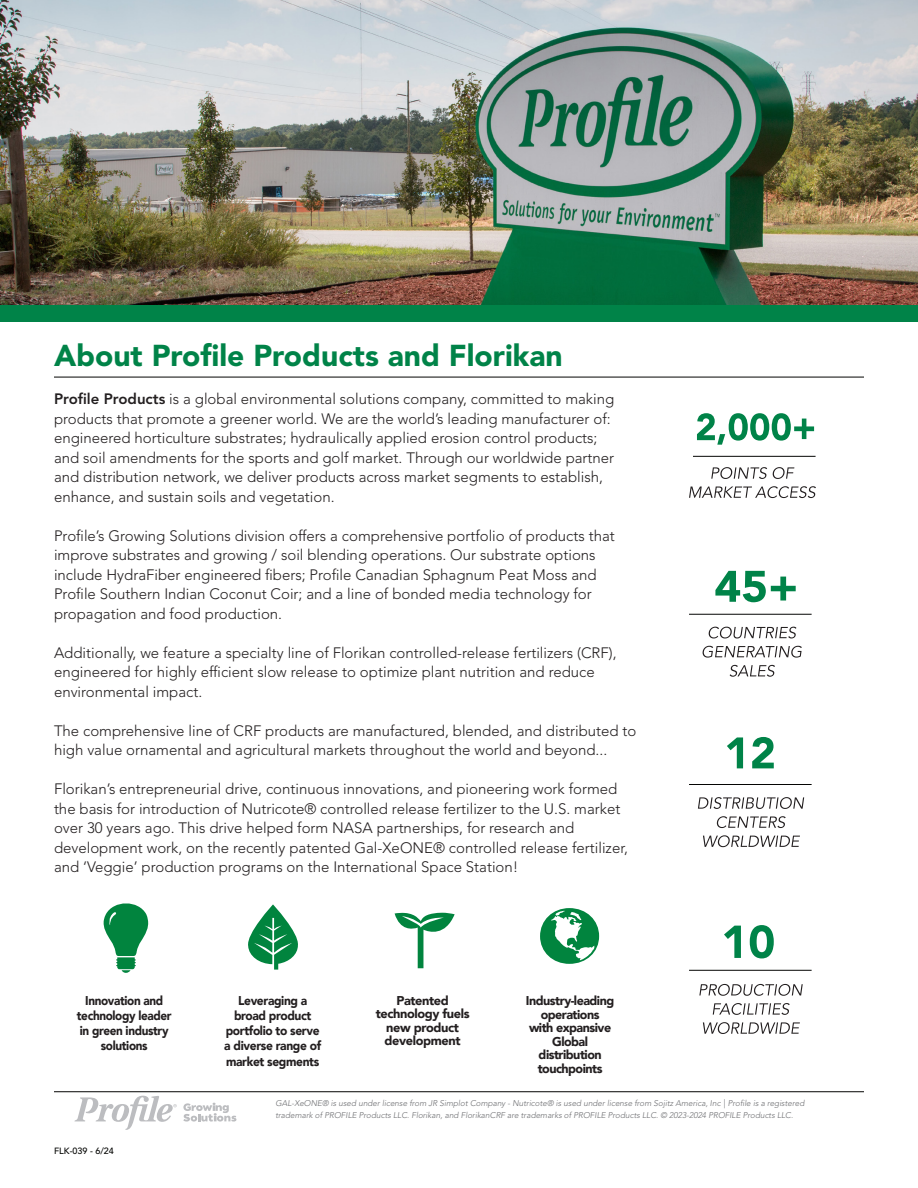
<style>
.page{position:relative;width:918px;height:1188px;background:#fff}
.page>*{position:absolute;margin:0;border:0;box-sizing:border-box;transform-origin:0 0}
.t1{font:900 30px "Avenir LT Std";color:#008348}
.t2{font:300 15px/19.5px "Avenir LT Std";color:#231f20}
.t3{font:900 12.75px/13.5px "Avenir LT";letter-spacing:-.03em;color:#231f20;text-align:center}
.t4{font:900 12.75px/15.3px "Avenir LT";letter-spacing:-.03em;color:#231f20;text-align:center;scale:.94 1}
.t5{font:900 12.75px/15.3px "Avenir LT";letter-spacing:-.03em;color:#231f20;text-align:center;scale:.92 1}
.t6{font:500 9px "Avenir";color:#040503}
.t7{font:italic 300 8.25px/12px "Avenir LT Std";color:#6c6d70}
.s1{font-weight:800}
</style>
<div class="page">
<svg style="left:74px;top:1096px;width:103px;height:34px"></svg>
<svg style="left:183px;top:1103px;width:53px;height:19px"></svg>
<hr style="left:54px;top:1091px;width:810px;height:1px;background:#040503">
<img style="left:0;top:0;width:918px;height:305px">
<div style="left:0;top:305px;width:918px;height:17px;background:#008348"></div>
<hr style="left:54px;top:377px;width:810px;height:1px;background:#040503">
<svg style="left:697px;top:413px;width:117px;height:32px"></svg>
<hr style="left:693px;top:456px;width:123px;height:1px;background:#040503">
<svg style="left:689px;top:486px;width:127px;height:12px"></svg>
<svg style="left:711px;top:467px;width:83px;height:12px"></svg>
<svg style="left:715px;top:571px;width:81px;height:31px"></svg>
<hr style="left:689px;top:614px;width:123px;height:1px;background:#040503">
<svg style="left:730px;top:665px;width:45px;height:12px"></svg>
<svg style="left:703px;top:646px;width:99px;height:12px"></svg>
<svg style="left:709px;top:627px;width:88px;height:11px"></svg>
<svg style="left:727px;top:737px;width:47px;height:31px"></svg>
<hr style="left:689px;top:784px;width:123px;height:1px;background:#040503">
<svg style="left:703px;top:835px;width:97px;height:12px"></svg>
<svg style="left:717px;top:816px;width:69px;height:12px"></svg>
<svg style="left:698px;top:797px;width:106px;height:12px"></svg>
<svg style="left:724px;top:925px;width:50px;height:33px"></svg>
<hr style="left:689px;top:970px;width:123px;height:1px;background:#040503">
<svg style="left:703px;top:1022px;width:97px;height:12px"></svg>
<svg style="left:713px;top:1003px;width:77px;height:12px"></svg>
<svg style="left:699px;top:984px;width:104px;height:12px"></svg>
<svg style="left:103px;top:903px;width:46px;height:70px"></svg>
<svg style="left:248px;top:904px;width:50px;height:66px"></svg>
<svg style="left:395px;top:913px;width:60px;height:55px"></svg>
<svg style="left:540px;top:908px;width:59px;height:56px"></svg>
<p class="t1" style="left:54px;top:338px;width:510px">About Profile Products and Florikan</p>
<p class="t2" style="left:54px;top:390px;width:562px"><span class="s1">Profile Products</span> is a global environmental solutions company, committed to making products that promote a greener world. We are the world’s leading manufacturer of: engineered horticulture substrates; hydraulically applied erosion control products; and soil amendments for the sports and golf market. Through our worldwide partner and distribution network, we deliver products across market segments to establish, enhance, and sustain soils and vegetation.</p>
<p class="t2" style="left:54px;top:526px;width:562px">Profile’s Growing Solutions division offers a comprehensive portfolio of products that improve substrates and growing / soil blending operations. Our substrate options include HydraFiber engineered fibers; Profile Canadian Sphagnum Peat Moss and Profile Southern Indian Coconut Coir; and a line of bonded media technology for propagation and food production.</p>
<p class="t2" style="left:54px;top:643px;width:564px">Additionally, we feature a specialty line of Florikan controlled-release fertilizers (CRF), engineered for highly efficient slow release to optimize plant nutrition and reduce environmental impact.</p>
<p class="t2" style="left:54px;top:721px;width:584px">The comprehensive line of CRF products are manufactured, blended, and distributed to high value ornamental and agricultural markets throughout the world and beyond...</p>
<p class="t2" style="left:54px;top:780px;width:575px">Florikan’s entrepreneurial drive, continuous innovations, and pioneering work formed the basis for introduction of Nutricote® controlled release fertilizer to the U.S. market over 30 years ago. This drive helped form NASA partnerships, for research and development work, on the recently patented Gal-XeONE® controlled release fertilizer, and ‘Veggie’ production programs on the International Space Station!</p>
<p class="t5" style="left:77px;top:992px;width:104px">Innovation and technology leader in green industry solutions</p>
<p class="t3" style="left:376px;top:993px;width:95px">Patented technology fuels new product development</p>
<p class="t3" style="left:526px;top:994px;width:90px">Industry-leading operations<br>with expansive<br>Global distribution touchpoints</p>
<p class="t4" style="left:224px;top:992px;width:105px">Leveraging a broad product portfolio to serve a diverse range of market segments</p>
<p class="t6" style="left:54px;top:1145px;width:61px">FLK-039 - 6/24</p>
<p class="t7" style="left:275px;top:1097px;width:530px">GAL-XeONE® is used under license from JR Simplot Company - Nutricote® is used under license from Sojitz America, Inc | Profile is a registered trademark of PROFILE Products LLC. Florikan, and FlorikanCRF are trademarks of PROFILE Products LLC. © 2023-2024 PROFILE Products LLC.</p>
</div>
